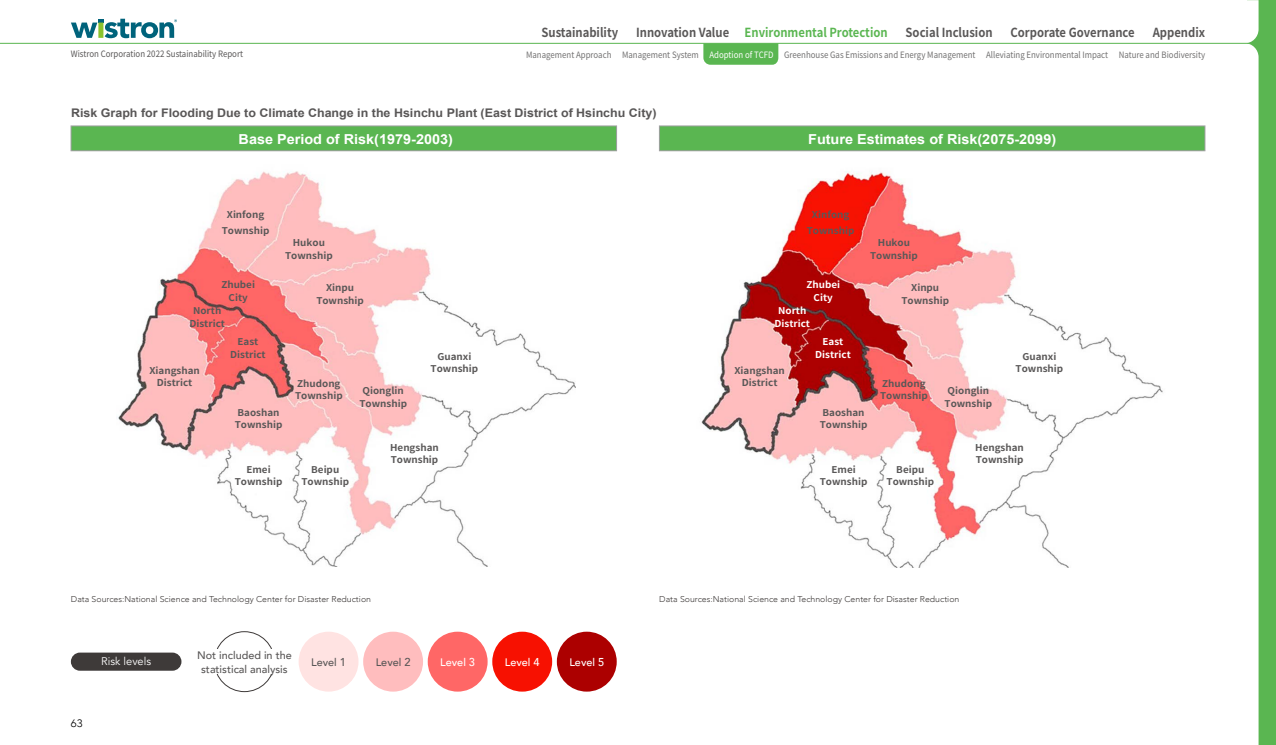
<style>
.page{position:relative;width:1276px;height:745px;background:#fff}
.page>*{position:absolute;margin:0;border:0;box-sizing:border-box;transform-origin:0 0}
.t1{font:700 13.75px "Arial";color:#fff;scale:1.05 1}
.t2{font:700 12.5px "Source Han Sans TC";color:#595757;scale:.9 1}
.t3{font:700 12.5px "Source Han Sans TC";color:#5ab651;scale:.9 1}
.t4{font:700 11.88px "Arial";color:#595757;scale:1.05 1}
.t5{font:11px "Avenir";color:#fff}
.t6{font:500 10.88px/13.9px "Avenir";color:#595757;text-align:center}
.t7{font:500 10.88px "Avenir";color:#fff}
.t8{font:300 10.75px "Avenir";color:#000;scale:1.05 1}
.t9{font:700 9.38px/12.5px "Taipei Sans TC Beta";color:#595757;text-align:center;scale:1.05 1}
.t10{font:700 9.38px/12.5px "Taipei Sans TC Beta";color:#fff;text-align:center;scale:1.05 1}
.t11{font:8.75px "Source Han Sans TC";color:#727171;scale:.9 1}
.t12{font:8.75px "Source Han Sans TC";color:#595757;scale:.9 1}
.t13{font:300 8.38px "Avenir";color:#3e3a39;scale:1.04 1}
.s1{color:#595757}
.s2{color:#fff}
.s3{font-size:11.38px}
</style>
<div class="page">
<div style="left:1247px;top:0;width:29px;height:744px;background:#5ab651"></div>
<svg style="left:0;top:0;width:1258px;height:43px"></svg>
<div style="left:1247px;top:44px;width:11px;height:700px;background:#fff"></div>
<hr style="left:0;top:43px;width:1267px;height:1px;background:#5ab651">
<div style="left:703px;top:43px;width:75px;height:22px;background:#5ab651"></div>
<svg style="left:71px;top:19px;width:106px;height:19px"></svg>
<div style="left:71px;top:652px;width:110px;height:18px;background:#3e3a39;border-radius:9px"></div>
<div style="left:299px;top:631px;width:59px;height:60px;background:#ffe3e2;border-radius:50%"></div>
<div style="left:363px;top:631px;width:60px;height:60px;background:#ffbdbe;border-radius:50%"></div>
<div style="left:428px;top:631px;width:59px;height:60px;background:#ff6766;border-radius:50%"></div>
<div style="left:492px;top:631px;width:60px;height:60px;background:#f71101;border-radius:50%"></div>
<div style="left:557px;top:631px;width:60px;height:60px;background:#ac0000;border-radius:50%"></div>
<img style="left:118px;top:171px;width:457px;height:395px">
<img style="left:701px;top:171px;width:462px;height:396px">
<div style="left:71px;top:126px;width:545px;height:25px;background:#5ab651"></div>
<div style="left:71px;top:126px;width:546px;height:25px;border:1px solid #9fa0a0"></div>
<div style="left:659px;top:126px;width:546px;height:25px;background:#5ab651"></div>
<div style="left:659px;top:126px;width:546px;height:25px;border:1px solid #9fa0a0"></div>
<h2 class="t2" style="left:541px;top:25px;width:87px">Sustainability</h2>
<h2 class="t3" style="left:636px;top:25px;width:281px"><span class="s1">Innovation Value</span> Environmental Protection</h2>
<h2 class="t2" style="left:905px;top:25px;width:98px">Social Inclusion</h2>
<h2 class="t2" style="left:1010px;top:25px;width:140px">Corporate Governance</h2>
<h2 class="t2" style="left:1152px;top:25px;width:60px">Appendix</h2>
<p class="t12" style="left:71px;top:49px;width:193px">Wistron Corporation 2022 Sustainability Report</p>
<p class="t11" style="left:526px;top:50px;width:756px">Management Approach Management System <span class="s2">Adoption of TCFD</span> Greenhouse Gas Emissions and Energy Management Alleviating Environmental Impact Nature and Biodiversity</p>
<p class="t4" style="left:71px;top:105px;width:559px">Risk Graph for Flooding Due to Climate Change in the Hsinchu Plant (East District of Hsinchu City)</p>
<h1 class="t1" style="left:239px;top:130px;width:206px">Base Period of Risk(1979-2003)</h1>
<h1 class="t1" style="left:808px;top:130px;width:238px">Future Estimates of Risk(2075-2099)</h1>
<p class="t9" style="left:222px;top:206px;width:47px;line-height:16px">Xinfong<br>Township</p>
<p class="t9" style="left:807px;top:206px;width:47px;line-height:16px">Xinfong<br>Township</p>
<p class="t9" style="left:221px;top:279px;width:34px">Zhubei<br>City</p>
<p class="t9" style="left:189px;top:304px;width:35px">North<br>District</p>
<p class="t9" style="left:230px;top:335px;width:35px">East<br>District</p>
<p class="t9" style="left:285px;top:236px;width:47px">Hukou<br>Township</p>
<p class="t9" style="left:316px;top:281px;width:47px">Xinpu<br>Township</p>
<p class="t9" style="left:149px;top:364px;width:50px">Xiangshan<br>District</p>
<p class="t9" style="left:235px;top:406px;width:47px">Baoshan<br>Township</p>
<p class="t9" style="left:295px;top:377px;width:47px;text-align:left">Zhudong<br>Township</p>
<p class="t9" style="left:359px;top:384px;width:47px">Qionglin<br>Township</p>
<p class="t9" style="left:430px;top:350px;width:47px">Guanxi<br>Township</p>
<p class="t10" style="left:806px;top:279px;width:34px">Zhubei<br>City</p>
<p class="t10" style="left:774px;top:304px;width:35px">North<br>District</p>
<p class="t10" style="left:815px;top:335px;width:35px">East<br>District</p>
<p class="t9" style="left:870px;top:236px;width:47px">Hukou<br>Township</p>
<p class="t9" style="left:901px;top:281px;width:47px">Xinpu<br>Township</p>
<p class="t9" style="left:734px;top:364px;width:50px">Xiangshan<br>District</p>
<p class="t9" style="left:820px;top:406px;width:47px">Baoshan<br>Township</p>
<p class="t9" style="left:880px;top:377px;width:47px;text-align:left">Zhudong<br>Township</p>
<p class="t9" style="left:944px;top:384px;width:47px">Qionglin<br>Township</p>
<p class="t9" style="left:1015px;top:350px;width:47px">Guanxi<br>Township</p>
<p class="t9" style="left:235px;top:463px;width:47px">Emei<br>Township</p>
<p class="t9" style="left:301px;top:463px;width:47px">Beipu<br>Township</p>
<p class="t9" style="left:390px;top:441px;width:48px;text-align:left">Hengshan<br>Township</p>
<p class="t9" style="left:820px;top:463px;width:47px">Emei<br>Township</p>
<p class="t9" style="left:886px;top:463px;width:47px">Beipu<br>Township</p>
<p class="t9" style="left:975px;top:441px;width:48px;text-align:left">Hengshan<br>Township</p>
<p class="t13" style="left:71px;top:593px;width:290px">Data Sources:National Science and Technology Center for Disaster Reduction</p>
<p class="t13" style="left:659px;top:593px;width:290px">Data Sources:National Science and Technology Center for Disaster Reduction</p>
<p class="t8" style="left:71px;top:716px;width:13px">63</p>
<p class="t6" style="left:197px;top:647px;width:96px">Not included in the statistical analysis</p>
<p class="t5" style="left:101px;top:654px;width:51px">Risk levels</p>
<p class="t6" style="left:311px;top:654px;width:36px">Level <span class="s3">1</span></p>
<p class="t6" style="left:376px;top:654px;width:36px">Level <span class="s3">2</span></p>
<p class="t7" style="left:440px;top:652px;width:36px">Level <span class="s3">3</span></p>
<p class="t7" style="left:505px;top:652px;width:36px">Level <span class="s3">4</span></p>
<p class="t7" style="left:569px;top:652px;width:36px">Level <span class="s3">5</span></p>
</div>
